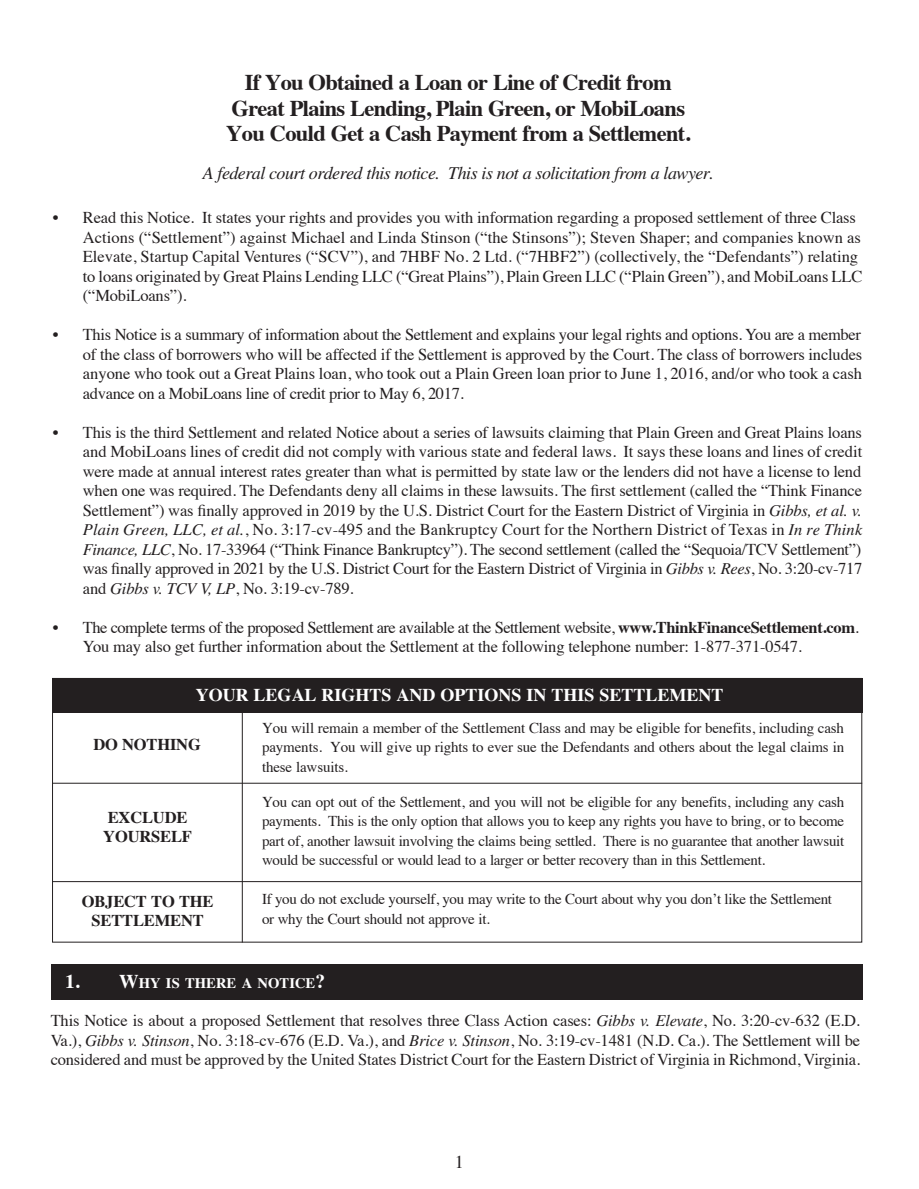
<style>
.page{position:relative;width:919px;height:1189px;background:#fff}
.page>*{position:absolute;margin:0;border:0;box-sizing:border-box;transform-origin:0 0}
.t1{font:700 22.5px "Times";letter-spacing:-.03em;color:#231f20}
.t2{font:italic 18px "Times";letter-spacing:-.03em;color:#231f20}
.t3{font:700 18px "Times";color:#fff}
.t4{font:18px "Times";color:#231f20}
.t5{font:16.5px/19.5px "Times";letter-spacing:-.01em;color:#231f20;text-align:justify}
.t6{font:16.5px "Times";letter-spacing:-.03em;color:#231f20}
.t7{font:16.5px "Times";letter-spacing:.01em;color:#231f20}
.t8{font:700 16.5px/19.5px "Times";letter-spacing:-.01em;color:#231f20;text-align:center}
.t9{font:15px/19.5px "Times";letter-spacing:-.02em;color:#231f20;text-align:justify}
.t10{font:700 14.7px "Times";color:#fff}
.s1{font-style:italic}
.s2{font-weight:700}
.s3{font-size:19.5px}
</style>
<div class="page">
<hr style="left:242px;top:712px;width:1px;height:230px;background:#231f20">
<hr style="left:52px;top:782px;width:810px;height:1px;background:#231f20">
<hr style="left:52px;top:881px;width:809px;height:1px;background:#231f20">
<div style="left:51px;top:964px;width:812px;height:35px;background:#231f20"></div>
<div style="left:52px;top:678px;width:811px;height:34px;background:#231f20"></div>
<p class="t1" style="left:245px;top:61px;width:429px">If You Obtained a Loan or Line of Credit from</p>
<p class="t1" style="left:232px;top:86px;width:455px">Great Plains Lending, Plain Green, or MobiLoans</p>
<p class="t1" style="left:226px;top:112px;width:466px">You Could Get a Cash Payment from a Settlement.</p>
<p class="t2" style="left:203px;top:163px;width:513px">A federal court ordered this notice. This is not a solicitation from a lawyer.</p>
<p class="t5" style="left:53px;top:206px;width:805px">• Read this Notice. It states your rights and provides you with information regarding a proposed settlement of three Class</p>
<p class="t5" style="left:83px;top:226px;width:780px">Actions (“Settlement”) against Michael and Linda Stinson (“the Stinsons”); Steven Shaper; and companies known as</p>
<p class="t5" style="left:83px;top:245px;width:777px">Elevate, Startup Capital Ventures (“SCV”), and 7HBF No. 2 Ltd. (“7HBF2”) (collectively, the “Defendants”) relating</p>
<p class="t5" style="left:83px;top:265px;width:781px">to loans originated by Great Plains Lending LLC (“Great Plains”), Plain Green LLC (“Plain Green”), and MobiLoans LLC</p>
<p class="t5" style="left:83px;top:284px;width:105px">(“MobiLoans”).</p>
<p class="t5" style="left:53px;top:323px;width:810px">• This Notice is a summary of information about the Settlement and explains your legal rights and options. You are a member</p>
<p class="t5" style="left:83px;top:343px;width:781px">of the class of borrowers who will be affected if the Settlement is approved by the Court. The class of borrowers includes</p>
<p class="t5" style="left:83px;top:362px;width:781px">anyone who took out a Great Plains loan, who took out a Plain Green loan prior to June 1, 2016, and/or who took a cash</p>
<p class="t5" style="left:83px;top:382px;width:382px">advance on a MobiLoans line of credit prior to May 6, 2017.</p>
<p class="t5" style="left:53px;top:421px;width:811px">• This is the third Settlement and related Notice about a series of lawsuits claiming that Plain Green and Great Plains loans</p>
<p class="t5" style="left:83px;top:440px;width:781px">and MobiLoans lines of credit did not comply with various state and federal laws. It says these loans and lines of credit</p>
<p class="t5" style="left:83px;top:460px;width:780px">were made at annual interest rates greater than what is permitted by state law or the lenders did not have a license to lend</p>
<p class="t5" style="left:83px;top:479px;width:781px">when one was required. The Defendants deny all claims in these lawsuits. The first settlement (called the “Think Finance</p>
<p class="t5" style="left:83px;top:499px;width:781px">Settlement”) was finally approved in 2019 by the U.S. District Court for the Eastern District of Virginia in <span class="s1">Gibbs, et al. v.</span></p>
<p class="t7" style="left:83px;top:514px;width:781px"><span class="s1">Plain Green, LLC, et al.</span>, No. 3:17-cv-495 and the Bankruptcy Court for the Northern District of Texas in <span class="s1">In re Think</span></p>
<p class="t5" style="left:83px;top:538px;width:780px"><span class="s1">Finance, LLC</span>, No. 17-33964 (“Think Finance Bankruptcy”). The second settlement (called the “Sequoia/TCV Settlement”)</p>
<p class="t5" style="left:83px;top:557px;width:781px">was finally approved in 2021 by the U.S. District Court for the Eastern District of Virginia in <span class="s1">Gibbs v. Rees</span>, No. 3:20-cv-717</p>
<p class="t5" style="left:83px;top:577px;width:272px">and <span class="s1">Gibbs v. TCV V, LP</span>, No. 3:19-cv-789.</p>
<p class="t6" style="left:53px;top:611px;width:807px">• The complete terms of the proposed Settlement are available at the Settlement website, <span class="s2">www.ThinkFinanceSettlement.com</span>.</p>
<p class="t5" style="left:83px;top:635px;width:720px">You may also get further information about the Settlement at the following telephone number: 1-877-371-0547.</p>
<p class="t3" style="left:196px;top:677px;width:173px">YOUR LEGAL RIGHTS</p>
<p class="t3" style="left:397px;top:677px;width:81px">AND OPTIONS</p>
<p class="t3" style="left:527px;top:677px;width:37px">IN THIS</p>
<p class="t3" style="left:599px;top:677px;width:13px">SETT</p>
<p class="t3" style="left:645px;top:677px;width:55px">LEMENT</p>
<p class="t8" style="left:93px;top:733px;width:109px">DO NOTHING</p>
<p class="t8" style="left:108px;top:805px;width:81px">EXCLUDE</p>
<p class="t8" style="left:103px;top:824px;width:90px">YOURSELF</p>
<p class="t8" style="left:82px;top:889px;width:133px">OBJECT TO THE<br>SETTLEMENT</p>
<p class="t9" style="left:262px;top:716px;width:584px">You will remain a member of the Settlement Class and may be eligible for benefits, including cash payments. You will give up rights to ever sue the Defendants and others about the legal claims in these lawsuits.</p>
<p class="t9" style="left:262px;top:790px;width:584px">You can opt out of the Settlement, and you will not be eligible for any benefits, including any cash payments. This is the only option that allows you to keep any rights you have to bring, or to become part of, another lawsuit involving the claims being settled. There is no guarantee that another lawsuit would be successful or would lead to a larger or better recovery than in this Settlement.</p>
<p class="t9" style="left:262px;top:887px;width:572px">If you do not exclude yourself, you may write to the Court about why you don’t like the Settlement or why the Court should not approve it.</p>
<p class="t10" style="left:65px;top:968px;width:261px"><span class="s3">1. W</span>HY IS THERE A NOTICE<span class="s3">?</span></p>
<p class="t5" style="left:51px;top:1009px;width:811px">This Notice is about a proposed Settlement that resolves three Class Action cases: <span class="s1">Gibbs v. Elevate</span>, No. 3:20-cv-632 (E.D.<br>Va.), <span class="s1">Gibbs v. Stinson</span>, No. 3:18-cv-676 (E.D. Va.), and <span class="s1">Brice v. Stinson</span>, No. 3:19-cv-1481 (N.D. Ca.). The Settlement will be considered and must be approved by the United States District Court for the Eastern District of Virginia in Richmond, Virginia.</p>
<p class="t4" style="left:455px;top:1144px;width:10px">1</p>
</div>
